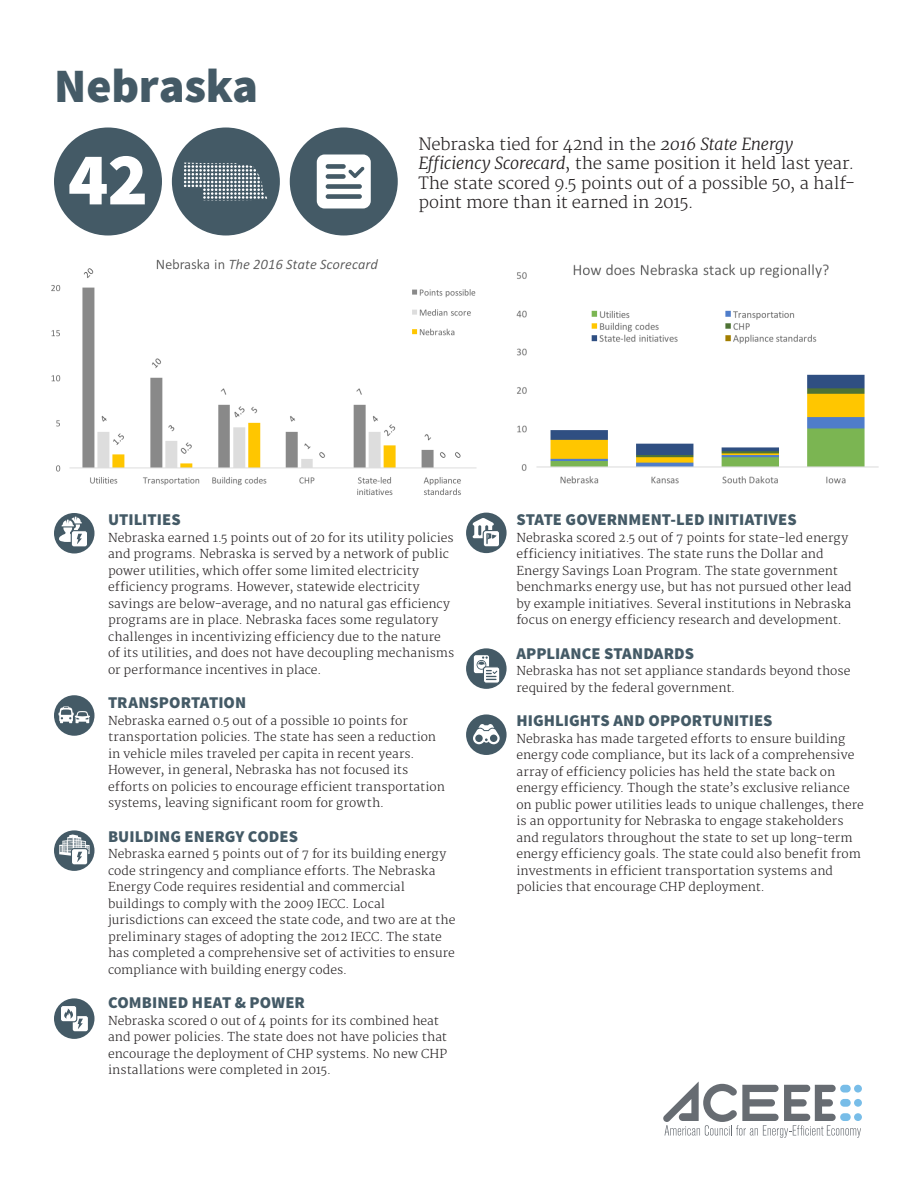
<style>
.page{position:relative;width:918px;height:1188px;background:#fff}
.page>*{position:absolute;margin:0;border:0;box-sizing:border-box;transform-origin:0 0}
.Header_1{font:900 75px "Source Sans Pro";color:#fff}
.Header_1-2{font:900 48px "Source Sans Pro";letter-spacing:-.005em;color:#445a66}
.Header_-_Callout{font:300 16.5px/19.5px "Merriweather";letter-spacing:-.015em;color:#231f20}
.Sub-Header_1{font:900 16.5px "Source Sans Pro";letter-spacing:.005em;color:#445a66}
.Body_Text{font:300 12px/16.5px "Merriweather";letter-spacing:.005em;color:#231f20}
.s1{font-style:italic}
</style>
<div class="page">
<div style="left:172px;top:128px;width:108px;height:108px;background:#445a66;border-radius:50%"></div>
<svg style="left:184px;top:163px;width:83px;height:38px"></svg>
<div style="left:290px;top:128px;width:108px;height:108px;background:#445a66;border-radius:50%"></div>
<svg style="left:317px;top:155px;width:54px;height:54px;background:#d4d9dc"></svg>
<svg style="left:663px;top:1081px;width:198px;height:57px"></svg>
<div style="left:54px;top:128px;width:108px;height:108px;background:#445a66;border-radius:50%"></div>
<div style="left:54px;top:513px;width:41px;height:41px;background:#445a66;border-radius:50%"></div>
<svg style="left:59px;top:517px;width:29px;height:31px"></svg>
<div style="left:54px;top:695px;width:41px;height:41px;background:#445a66;border-radius:50%"></div>
<svg style="left:59px;top:706px;width:31px;height:17px"></svg>
<div style="left:54px;top:830px;width:40px;height:41px;background:#445a66;border-radius:50%"></div>
<svg style="left:59px;top:834px;width:31px;height:31px"></svg>
<div style="left:54px;top:998px;width:41px;height:41px;background:#445a66;border-radius:50%"></div>
<svg style="left:61px;top:1006px;width:27px;height:26px"></svg>
<div style="left:466px;top:513px;width:41px;height:40px;background:#445a66;border-radius:50%"></div>
<svg style="left:473px;top:518px;width:26px;height:29px"></svg>
<div style="left:466px;top:648px;width:41px;height:41px;background:#445a66;border-radius:50%"></div>
<svg style="left:474px;top:655px;width:26px;height:29px"></svg>
<div style="left:466px;top:714px;width:41px;height:41px;background:#445a66;border-radius:50%"></div>
<svg style="left:473px;top:724px;width:27px;height:20px"></svg>
<img style="left:51px;top:259px;width:426px;height:236px">
<img style="left:516px;top:264px;width:363px;height:220px">
<p class="Header_1-2" style="left:54px;top:55px;width:206px">Nebraska</p>
<p class="Header_1" style="left:68px;top:131px;width:82px">42</p>
<p class="Header_-_Callout" style="left:418px;top:135px;width:438px">Nebraska tied for 42nd in the <span class="s1">2016 State Energy Efficiency Scorecard</span>, the same position it held last year.<br>The state scored 9.5 points out of a possible 50, a half&shy;point more than it earned in 2015.</p>
<p class="Sub-Header_1" style="left:108px;top:509px;width:74px">UTILITIES</p>
<p class="Body_Text" style="left:108px;top:530px;width:348px">Nebraska earned 1.5 points out of 20 for its utility policies and programs. Nebraska is served by a network of public power utilities, which offer some limited electricity efficiency programs. However, statewide electricity savings are below-average, and no natural gas efficiency programs are in place. Nebraska faces some regulatory challenges in incentivizing efficiency due to the nature of its utilities, and does not have decoupling mechanisms or performance incentives in place.</p>
<p class="Sub-Header_1" style="left:108px;top:692px;width:140px">TRANSPORTATION</p>
<p class="Body_Text" style="left:108px;top:713px;width:338px">Nebraska earned 0.5 out of a possible 10 points for transportation policies. The state has seen a reduction in vehicle miles traveled per capita in recent years.<br>However, in general, Nebraska has not focused its efforts on policies to encourage efficient transportation systems, leaving significant room for growth.</p>
<p class="Sub-Header_1" style="left:108px;top:826px;width:192px">BUILDING ENERGY CODES</p>
<p class="Body_Text" style="left:108px;top:846px;width:349px">Nebraska earned 5 points out of 7 for its building energy code stringency and compliance efforts. The Nebraska Energy Code requires residential and commercial buildings to comply with the 2009 IECC. Local jurisdictions can exceed the state code, and two are at the preliminary stages of adopting the 2012 IECC. The state has completed a comprehensive set of activities to ensure compliance with building energy codes.</p>
<p class="Sub-Header_1" style="left:108px;top:992px;width:199px">COMBINED HEAT &amp; POWER</p>
<p class="Body_Text" style="left:108px;top:1013px;width:341px">Nebraska scored 0 out of 4 points for its combined heat and power policies. The state does not have policies that encourage the deployment of CHP systems. No new CHP installations were completed in 2015.</p>
<p class="Sub-Header_1" style="left:516px;top:509px;width:282px">STATE GOVERNMENT-LED INITIATIVES</p>
<p class="Body_Text" style="left:516px;top:530px;width:337px">Nebraska scored 2.5 out of 7 points for state-led energy efficiency initiatives. The state runs the Dollar and Energy Savings Loan Program. The state government benchmarks energy use, but has not pursued other lead by example initiatives. Several institutions in Nebraska focus on energy efficiency research and development.</p>
<p class="Sub-Header_1" style="left:516px;top:643px;width:179px">APPLIANCE STANDARDS</p>
<p class="Body_Text" style="left:516px;top:663px;width:336px">Nebraska has not set appliance standards beyond those required by the federal government.</p>
<p class="Sub-Header_1" style="left:516px;top:710px;width:258px">HIGHLIGHTS AND OPPORTUNITIES</p>
<p class="Body_Text" style="left:516px;top:731px;width:349px">Nebraska has made targeted efforts to ensure building energy code compliance, but its lack of a comprehensive array of efficiency policies has held the state back on energy efficiency. Though the state’s exclusive reliance on public power utilities leads to unique challenges, there is an opportunity for Nebraska to engage stakeholders and regulators throughout the state to set up long-term energy efficiency goals. The state could also benefit from investments in efficient transportation systems and policies that encourage CHP deployment.</p>
</div>
